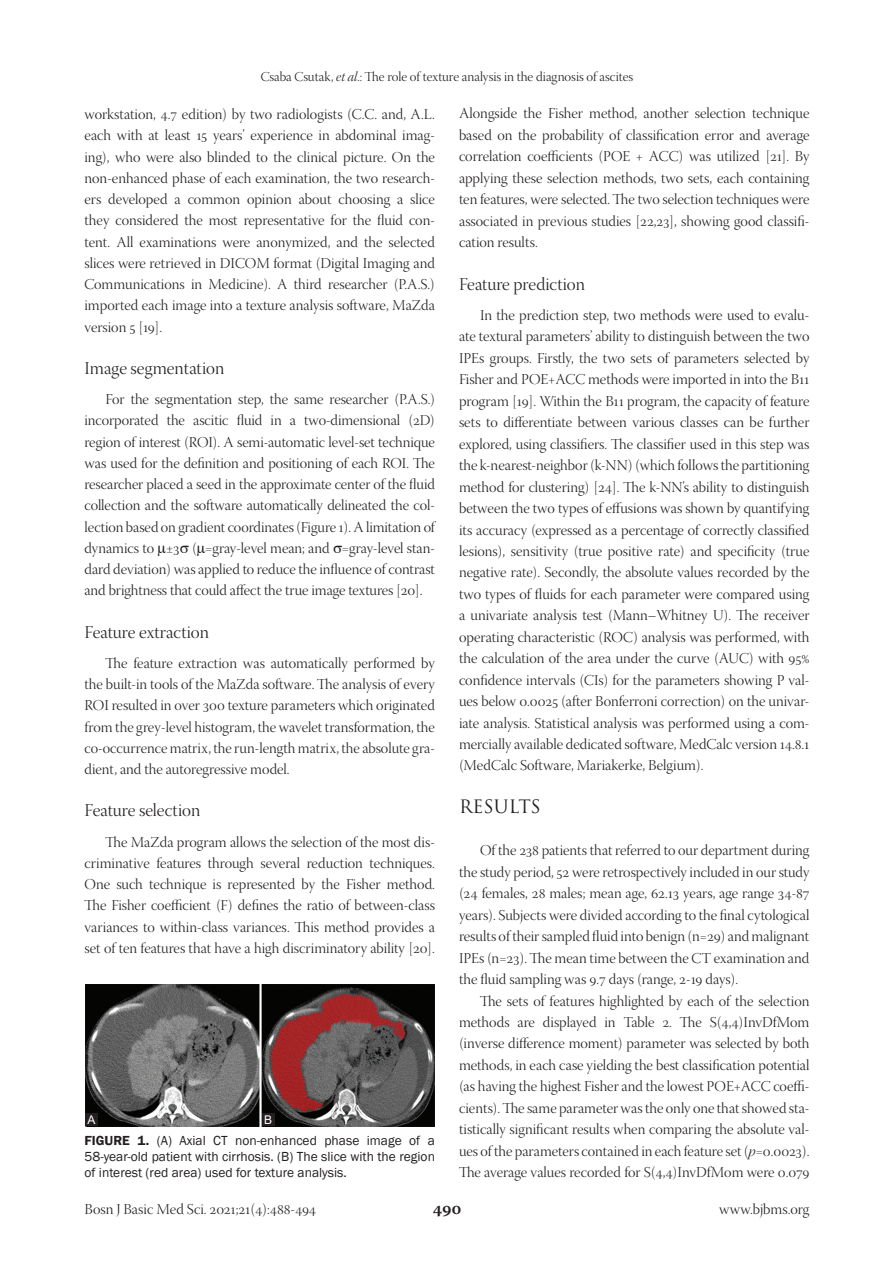
<style>
.page{position:relative;width:894px;height:1263px;background:#fff}
.page>*{position:absolute;margin:0;border:0;box-sizing:border-box;transform-origin:0 0}
.t1{font:18px "Warnock Pro Light Disp";color:#231f20}
.t2{font:18px "Trajan Pro";color:#231f20}
.RF{font:600 18px "Warnock Pro";color:#231f20}
.TX{font:15px/21.5px "Warnock Pro Light Disp";color:#231f20;text-align:justify}
.RF-2{font:15px "Warnock Pro Light Disp";color:#231f20}
.FGC{font:13.5px/16.2px "Franklin Gothic";color:#231f20;text-align:justify}
.t3{font:13.5px "Warnock Pro Light Disp";color:#231f20}
.LABEL{font:12px "Arial";color:#fff}
.s1{font-family:"Warnock Pro Light It Disp"}
.s2{font-weight:600}
</style>
<div class="page">
<img style="left:85px;top:984px;width:349px;height:142px">
<div style="left:261px;top:1113px;width:13px;height:13px;background:#231f20"></div>
<div style="left:85px;top:1113px;width:13px;height:13px;background:#231f20"></div>
<p class="t3" style="left:260px;top:70px;width:374px">Csaba Csutak, <span class="s1">et al</span>.: The role of texture analysis in the diagnosis of ascites</p>
<p class="TX" style="left:84px;top:105px;width:352px">workstation, 4.7 edition) by two radiologists (C.C. and, A.L. each with at least 15 years’ experience in abdominal imag&shy;ing), who were also blinded to the clinical picture. On the non-enhanced phase of each examination, the two research&shy;ers developed a common opinion about choosing a slice they considered the most representative for the fluid con&shy;tent. All examinations were anonymized, and the selected slices were retrieved in DICOM format (Digital Imaging and Communications in Medicine). A third researcher (P.A.S.) imported each image into a texture analysis software, MaZda version 5 [19].</p>
<h2 class="t1" style="left:84px;top:358px;width:141px">Image segmentation</h2>
<p class="TX" style="left:84px;top:390px;width:352px;text-indent:21px">For the segmentation step, the same researcher (P.A.S.) incorporated the ascitic fluid in a two-dimensional (2D) region of interest (ROI). A semi-automatic level-set technique was used for the definition and positioning of each ROI. The researcher placed a seed in the approximate center of the fluid collection and the software automatically delineated the col&shy;lection based on gradient coordinates (Figure 1). A limitation of dynamics to ±3 ( =gray-level mean; and =gray-level stan&shy;dard deviation) was applied to reduce the influence of contrast and brightness that could affect the true image textures [20].</p>
<h2 class="t1" style="left:84px;top:622px;width:126px">Feature extraction</h2>
<p class="TX" style="left:84px;top:653px;width:352px;text-indent:21px">The feature extraction was automatically performed by the built-in tools of the MaZda software. The analysis of every ROI resulted in over 300 texture parameters which originated from the grey-level histogram, the wavelet transformation, the co-occurrence matrix, the run-length matrix, the absolute gra&shy;dient, and the autoregressive model.</p>
<h2 class="t1" style="left:84px;top:800px;width:117px">Feature selection</h2>
<p class="TX" style="left:84px;top:832px;width:352px;text-indent:21px">The MaZda program allows the selection of the most dis&shy;criminative features through several reduction techniques.<br>One such technique is represented by the Fisher method.<br>The Fisher coefficient (F) defines the ratio of between-class variances to within-class variances. This method provides a set of ten features that have a high discriminatory ability [20].</p>
<p class="LABEL" style="left:87px;top:1111px;width:10px">A</p>
<p class="LABEL" style="left:264px;top:1111px;width:10px">B</p>
<p class="FGC" style="left:84px;top:1132px;width:352px"><span class="s2">FIGURE 1.</span> (A) Axial CT non-enhanced phase image of a 58-year-old patient with cirrhosis. (B) The slice with the region of interest (red area) used for texture analysis.</p>
<p class="TX" style="left:459px;top:104px;width:352px">Alongside the Fisher method, another selection technique based on the probability of classification error and average correlation coefficients (POE + ACC) was utilized [21]. By applying these selection methods, two sets, each containing ten features, were selected. The two selection techniques were associated in previous studies [22,23], showing good classifi&shy;cation results.</p>
<h2 class="t1" style="left:459px;top:274px;width:127px">Feature prediction</h2>
<p class="TX" style="left:459px;top:306px;width:352px;text-indent:21px">In the prediction step, two methods were used to evalu&shy;ate textural parameters’ ability to distinguish between the two IPEs groups. Firstly, the two sets of parameters selected by Fisher and POE+ACC methods were imported in into the B11 program [19]. Within the B11 program, the capacity of feature sets to differentiate between various classes can be further explored, using classifiers. The classifier used in this step was the k-nearest-neighbor (k-NN) (which follows the partitioning method for clustering) [24]. The k-NN’s ability to distinguish between the two types of effusions was shown by quantifying its accuracy (expressed as a percentage of correctly classified lesions), sensitivity (true positive rate) and specificity (true negative rate). Secondly, the absolute values recorded by the two types of fluids for each parameter were compared using a univariate analysis test (Mann–Whitney U). The receiver operating characteristic (ROC) analysis was performed, with the calculation of the area under the curve (AUC) with 95% confidence intervals (CIs) for the parameters showing P val&shy;ues below 0.0025 (after Bonferroni correction) on the univar&shy;iate analysis. Statistical analysis was performed using a com&shy;mercially available dedicated software, MedCalc version 14.8.1 (MedCalc Software, Mariakerke, Belgium).</p>
<h1 class="t2" style="left:459px;top:795px;width:83px">RESULTS</h1>
<p class="TX" style="left:459px;top:841px;width:352px;text-indent:21px">Of the 238 patients that referred to our department during the study period, 52 were retrospectively included in our study (24 females, 28 males; mean age, 62.13 years, age range 34-87 years). Subjects were divided according to the final cytological results of their sampled fluid into benign (n=29) and malignant IPEs (n=23). The mean time between the CT examination and the fluid sampling was 9.7 days (range, 2-19 days).</p>
<p class="TX" style="left:459px;top:991px;width:352px;text-indent:21px">The sets of features highlighted by each of the selection methods are displayed in Table 2. The S(4,4)InvDfMom (inverse difference moment) parameter was selected by both methods, in each case yielding the best classification potential (as having the highest Fisher and the lowest POE+ACC coeffi&shy;cients). The same parameter was the only one that showed sta&shy;tistically significant results when comparing the absolute val&shy;ues of the parameters contained in each feature set (<span class="s1">p</span>=0.0023).<br>The average values recorded for S(4,4)InvDfMom were 0.079</p>
<p class="RF-2" style="left:84px;top:1201px;width:233px">Bosn J Basic Med Sci. 2021;21(4):488-494</p>
<p class="RF" style="left:432px;top:1197px;width:30px">490</p>
<p class="RF-2" style="left:719px;top:1201px;width:92px">www.bjbms.org</p>
</div>
